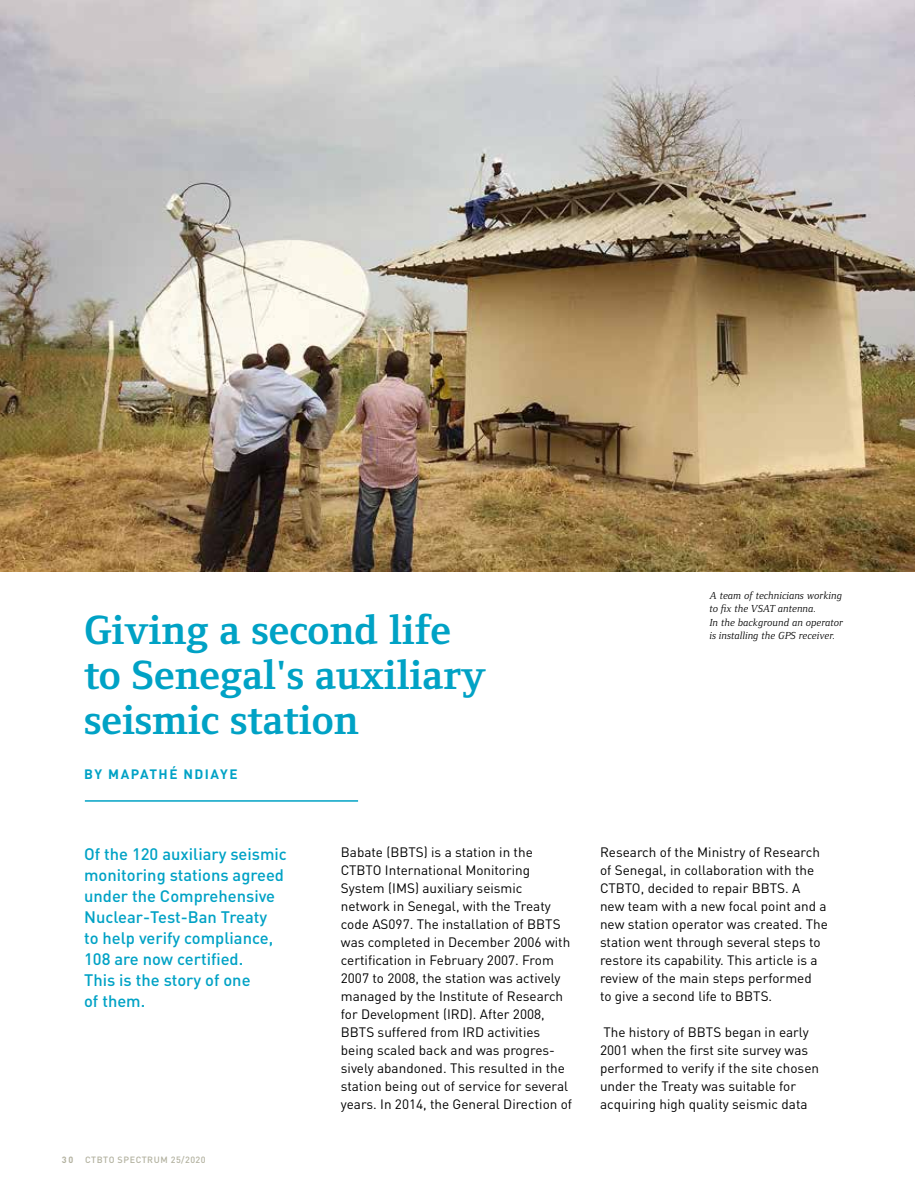
<style>
.page{position:relative;width:915px;height:1191px;background:#fff}
.page>*{position:absolute;margin:0;border:0;box-sizing:border-box;transform-origin:0 0}
.t1{font:700 42px/45px "Foundry Form Serif";color:#00a2c5}
.t2{font:500 16.5px/21px "DIN Pro";color:#00a2c5}
.t3{font:13.5px/18px "DIN Pro";color:#000}
.t4{font:700 13.5px "DIN Pro";letter-spacing:.11em;color:#00a2c5}
.t5{font:italic 10.5px/13.5px "Foundry Form Serif";letter-spacing:.02em;color:#000}
.t6{font:500 9px "DIN Pro";letter-spacing:.06em;color:#b3b2a0}
.t7{font:700 9px "DIN Pro";color:#b3b2a0}
</style>
<div class="page">
<hr style="left:85px;top:800px;width:273px;height:1px;background:#00a2c5">
<img style="left:0;top:0;width:914px;height:571px">
<h1 class="t1" style="left:84px;top:607px;width:403px">Giving a second life to Senegal's auxiliary seismic station</h1>
<p class="t4" style="left:84px;top:765px;width:155px">BY MAPATHÉ NDIAYE</p>
<p class="t5" style="left:709px;top:588px;width:135px">A team of technicians working to fix the VSAT antenna.<br>In the background an operator is installing the GPS receiver.</p>
<p class="t2" style="left:84px;top:843px;width:204px">Of the 120 auxiliary seismic monitoring stations agreed under the Comprehensive<br>Nuclear-Test-Ban Treaty<br>to help verify compliance,<br>108 are now certified.<br>This is the story of one<br>of them.</p>
<p class="t3" style="left:341px;top:843px;width:233px">Babate (BBTS) is a station in the CTBTO International Monitoring System (IMS) auxiliary seismic network in Senegal, with the Treaty code AS097. The installation of BBTS was completed in December 2006 with certification in February 2007. From 2007 to 2008, the station was actively managed by the Institute of Research for Development (IRD). After 2008, BBTS suffered from IRD activities being scaled back and was progres&shy;sively abandoned. This resulted in the station being out of service for several years. In 2014, the General Direction of</p>
<p class="t3" style="left:600px;top:843px;width:229px">Research of the Ministry of Research of Senegal, in collaboration with the CTBTO, decided to repair BBTS. A new team with a new focal point and a new station operator was created. The station went through several steps to restore its capability. This article is a review of the main steps performed<br>to give a second life to BBTS.</p>
<p class="t3" style="left:600px;top:1023px;width:220px">The history of BBTS began in early 2001 when the first site survey was performed to verify if the site chosen under the Treaty was suitable for acquiring high quality seismic data</p>
<p class="t7" style="left:62px;top:1153px;width:13px">30</p>
<p class="t6" style="left:85px;top:1153px;width:122px">CTBTO SPECTRUM 25/2020</p>
</div>
